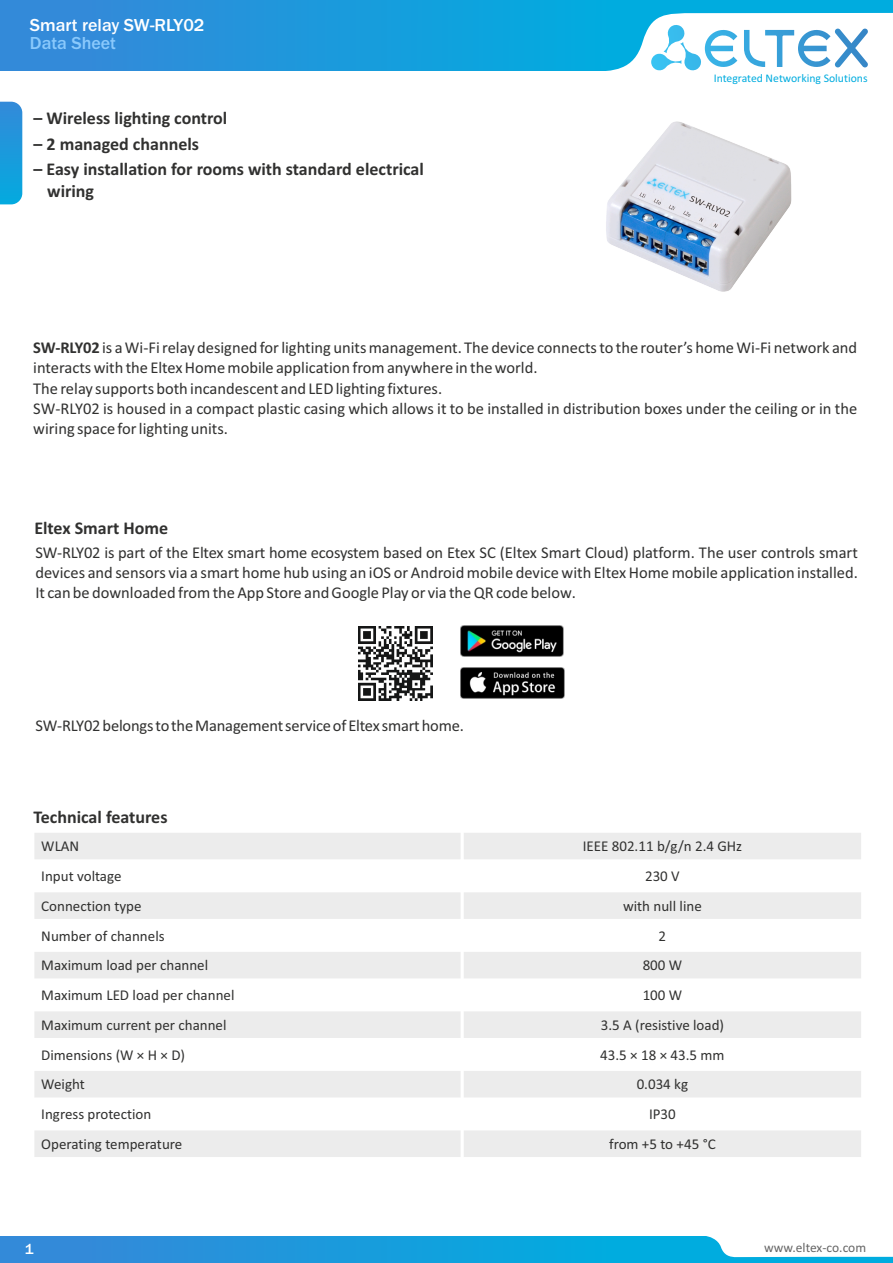
<style>
.page{position:relative;width:893px;height:1263px;background:#fff}
.page>*{position:absolute;margin:0;border:0;box-sizing:border-box;transform-origin:0 0}
.t1{font:700 18px/21.9px "Calibri";color:#313130}
.t2{font:500 18px "Franklin Gothic";color:#fff}
.t3{font:500 18px "Franklin Gothic";color:#8ac9fc}
.t4{font:16.5px/20.1px "Calibri";color:#313130}
.t5{font:15px "Calibri";color:#313130}
.t6{font:500 15px "Franklin Gothic";color:#fff}
.t7{font:13.5px "Calibri";color:#666}
.t8{font:11.7px "Calibri";color:#00acdf}
.s1{font-weight:700}
</style>
<div class="page">
<div style="left:0;top:0;width:893px;height:71px;background:linear-gradient(to right,#3489d9,#00b4e0)"></div>
<svg style="left:589px;top:13px;width:304px;height:58px"></svg>
<div style="left:0;top:1236px;width:893px;height:27px;background:linear-gradient(to right,#3489d9,#00b4e0)"></div>
<svg style="left:703px;top:1236px;width:190px;height:21px"></svg>
<svg style="left:0;top:102px;width:22px;height:102px;background:#1f9bdc"></svg>
<div style="left:33px;top:831px;width:429px;height:30px;background:#ececec"></div>
<div style="left:462px;top:831px;width:401px;height:30px;background:#ececec"></div>
<div style="left:33px;top:891px;width:429px;height:29px;background:#ececec"></div>
<div style="left:462px;top:891px;width:401px;height:29px;background:#ececec"></div>
<div style="left:33px;top:950px;width:429px;height:30px;background:#ececec"></div>
<div style="left:462px;top:950px;width:401px;height:30px;background:#ececec"></div>
<div style="left:33px;top:1010px;width:429px;height:29px;background:#ececec"></div>
<div style="left:462px;top:1010px;width:401px;height:29px;background:#ececec"></div>
<div style="left:33px;top:1069px;width:429px;height:30px;background:#ececec"></div>
<div style="left:462px;top:1069px;width:401px;height:30px;background:#ececec"></div>
<div style="left:33px;top:1129px;width:429px;height:29px;background:#ececec"></div>
<div style="left:462px;top:1129px;width:401px;height:29px;background:#ececec"></div>
<hr style="left:31px;top:889px;width:3px;height:271px;background:#fff">
<hr style="left:31px;top:829px;width:3px;height:33px;background:#fff">
<hr style="left:461px;top:889px;width:3px;height:271px;background:#fff">
<hr style="left:461px;top:829px;width:3px;height:33px;background:#fff">
<hr style="left:861px;top:889px;width:3px;height:271px;background:#fff">
<hr style="left:861px;top:829px;width:3px;height:33px;background:#fff">
<hr style="left:31px;top:1157px;width:433px;height:3px;background:#fff">
<hr style="left:461px;top:1157px;width:403px;height:3px;background:#fff">
<hr style="left:31px;top:1127px;width:833px;height:3px;background:#fff">
<hr style="left:31px;top:1097px;width:833px;height:4px;background:#fff">
<hr style="left:31px;top:1068px;width:833px;height:3px;background:#fff">
<hr style="left:31px;top:1038px;width:833px;height:3px;background:#fff">
<hr style="left:31px;top:1008px;width:833px;height:3px;background:#fff">
<hr style="left:31px;top:978px;width:833px;height:3px;background:#fff">
<hr style="left:31px;top:949px;width:833px;height:3px;background:#fff">
<hr style="left:31px;top:919px;width:833px;height:3px;background:#fff">
<hr style="left:31px;top:889px;width:433px;height:3px;background:#fff">
<hr style="left:461px;top:889px;width:403px;height:3px;background:#fff">
<hr style="left:31px;top:859px;width:433px;height:3px;background:#fff">
<hr style="left:461px;top:859px;width:403px;height:3px;background:#fff">
<hr style="left:31px;top:829px;width:833px;height:4px;background:#fff">
<img style="left:358px;top:626px;width:75px;height:74px">
<img style="left:606px;top:121px;width:186px;height:171px">
<img style="left:461px;top:625px;width:103px;height:31px">
<img style="left:461px;top:668px;width:103px;height:31px">
<p class="t2" style="left:30px;top:19px;width:176px">Smart relay SW-RLY02</p>
<p class="t3" style="left:30px;top:36px;width:88px">Data Sheet</p>
<p class="t1" style="left:34px;top:108px;width:195px">– Wireless lighting control</p>
<p class="t1" style="left:34px;top:135px;width:167px">– 2 managed channels</p>
<p class="t1" style="left:47px;top:160px;width:378px;text-indent:-14px">– Easy installation for rooms with standard electrical wiring</p>
<p class="t8" style="left:714px;top:73px;width:155px">Integrated Networking Solutions</p>
<p class="t4" style="left:33px;top:339px;width:825px"><span class="s1">SW-RLY02</span> is a Wi-Fi relay designed for lighting unitsmanagement. The device connects to the router’s home Wi-Fi network and interacts with the Eltex Homemobile application from anywhere in the world.<br>The relay supports both incandescent and LED lighting fixtures.<br>SW-RLY02 is housed in a compact plastic casing which allows it to be installed in distribution boxes under the ceiling or in the wiring space for lighting units.</p>
<p class="t1" style="left:34px;top:518px;width:135px">Eltex Smart Home</p>
<p class="t4" style="left:35px;top:544px;width:824px;text-align:justify">SW-RLY02 is part of the Eltex smart home ecosystem based on Etex SC (Eltex Smart Cloud) platform. The user controls smart devices and sensors via a smart home hub using an iOS or Android mobile device with Eltex Home mobile application installed.<br>It can be downloaded from the App Store and Google Play or via the QR code below.</p>
<p class="t4" style="left:35px;top:717px;width:430px">SW-RLY02 belongs to the Management service ofEltex smart home.</p>
<p class="t1" style="left:34px;top:808px;width:136px">Technical features</p>
<p class="t5" style="left:41px;top:840px;width:40px">WLAN</p>
<p class="t5" style="left:583px;top:840px;width:161px">IEEE 802.11 b/g/n 2.4 GHz</p>
<p class="t5" style="left:41px;top:870px;width:82px">Input voltage</p>
<p class="t5" style="left:645px;top:870px;width:36px">230 V</p>
<p class="t5" style="left:41px;top:899px;width:102px">Connection type</p>
<p class="t5" style="left:623px;top:899px;width:80px">with null line</p>
<p class="t5" style="left:41px;top:929px;width:125px">Number of channels</p>
<p class="t5" style="left:659px;top:929px;width:9px">2</p>
<p class="t5" style="left:41px;top:959px;width:168px">Maximum load per channel</p>
<p class="t5" style="left:643px;top:959px;width:41px">800 W</p>
<p class="t5" style="left:41px;top:989px;width:195px">Maximum LED load per channel</p>
<p class="t5" style="left:643px;top:989px;width:41px">100 W</p>
<p class="t5" style="left:41px;top:1018px;width:187px">Maximum current per channel</p>
<p class="t5" style="left:601px;top:1018px;width:125px">3.5 A (resistive load)</p>
<p class="t5" style="left:41px;top:1048px;width:145px">Dimensions (W × H × D)</p>
<p class="t5" style="left:600px;top:1048px;width:126px">43.5 × 18 × 43.5 mm</p>
<p class="t5" style="left:41px;top:1078px;width:45px">Weight</p>
<p class="t5" style="left:637px;top:1078px;width:53px">0.034 kg</p>
<p class="t5" style="left:41px;top:1108px;width:112px">Ingress protection</p>
<p class="t5" style="left:649px;top:1108px;width:28px">IP30</p>
<p class="t5" style="left:41px;top:1137px;width:143px">Operating temperature</p>
<p class="t5" style="left:609px;top:1137px;width:108px">from +5 to +45 °C</p>
<p class="t6" style="left:25px;top:1243px;width:10px">1</p>
<p class="t7" style="left:764px;top:1242px;width:103px">www.eltex-co.com</p>
</div>
